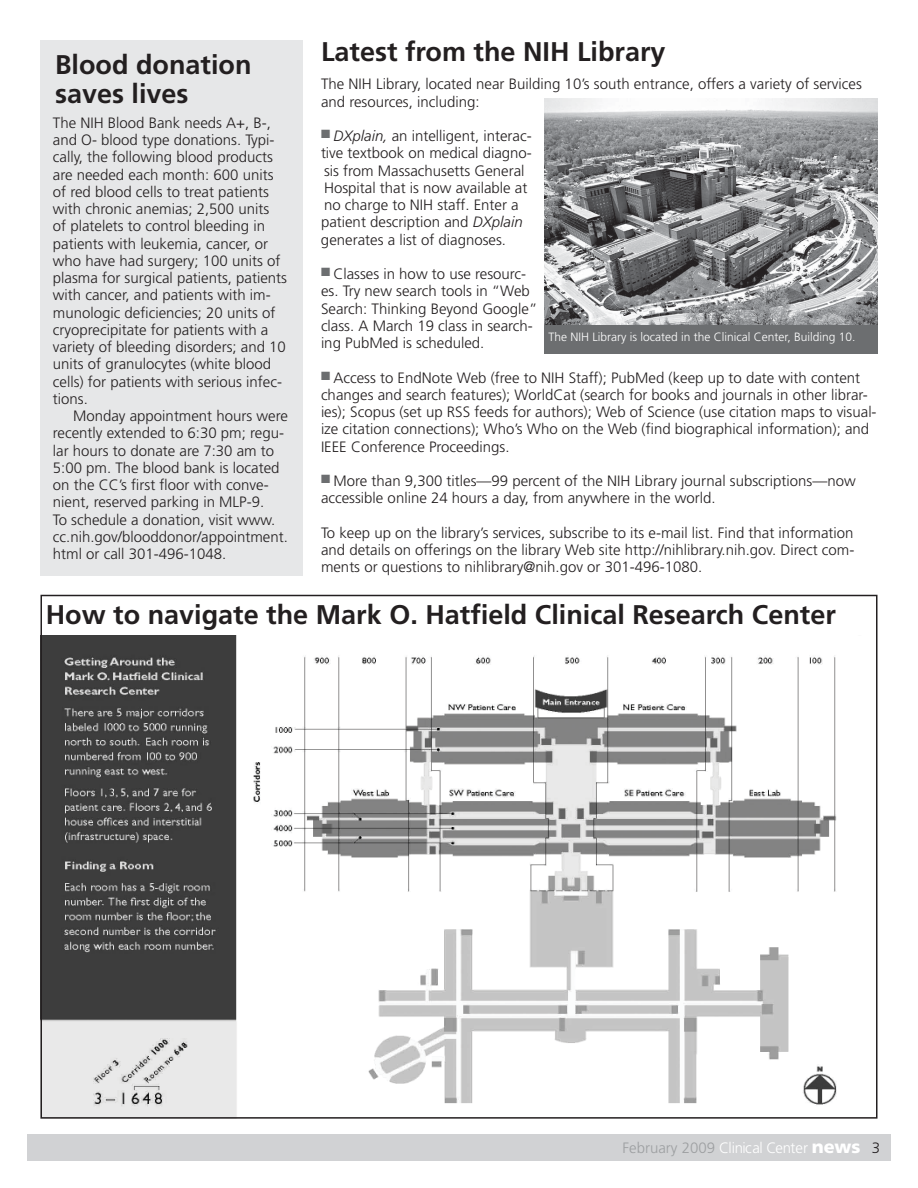
<style>
.page{position:relative;width:918px;height:1188px;background:#fff}
.page>*{position:absolute;margin:0;border:0;box-sizing:border-box;transform-origin:0 0}
.t1{font:700 27px/28.5px "Frutiger LT Std";color:#231f20}
.t2{font:300 15px/17.2px "Frutiger LT Std";color:#231f20}
.t3{font:300 15px "Frutiger LT Std";color:#fff}
.t4{font:300 12px "Frutiger LT Std";color:#fff}
.s1{font-style:italic}
.s2{color:#9d9fa1}
.s3{font-weight:900;font-size:18px}
.s4{color:#231f20}
</style>
<div class="page">
<div style="left:27px;top:1134px;width:864px;height:27px;background:#d1d2d4"></div>
<img style="left:545px;top:98px;width:332px;height:228px">
<div style="left:544px;top:326px;width:334px;height:28px;background:#6c6e70"></div>
<div style="left:40px;top:40px;width:263px;height:536px;background:#e6e7e8"></div>
<img style="left:43px;top:636px;width:794px;height:480px">
<h1 class="t1" style="left:321px;top:38px;width:346px">Latest from the NIH Library</h1>
<h1 class="t1" style="left:55px;top:52px;width:198px">Blood donation saves lives</h1>
<p class="t2" style="left:321px;top:76px;width:542px">The NIH Library, located near Building 10’s south entrance, offers a variety of services and resources, including:</p>
<p class="t2" style="left:321px;top:128px;width:212px"><sup>■</sup> <span class="s1">DXplain,</span> an intelligent, interac&shy;tive textbook on medical diagno&shy;sis from Massachusetts General<br>Hospital that is now available at no charge to NIH staff. Enter a patient description and <span class="s1">DXplain </span>generates a list of diagnoses.</p>
<p class="t2" style="left:321px;top:266px;width:218px"><sup>■</sup> Classes in how to use resourc&shy;es. Try new search tools in “Web<br>Search: Thinking Beyond Google” class. A March 19 class in search&shy;ing PubMed is scheduled.</p>
<p class="t2" style="left:321px;top:369px;width:557px"><sup>■</sup> Access to EndNote Web (free to NIH Staff); PubMed (keep up to date with content changes and search features); WorldCat (search for books and journals in other librar&shy;ies); Scopus (set up RSS feeds for authors); Web of Science (use citation maps to visual&shy;ize citation connections); Who’s Who on the Web (find biographical information); and IEEE Conference Proceedings.</p>
<p class="t2" style="left:321px;top:473px;width:536px"><sup>■</sup> More than 9,300 titles—99 percent of the NIH Library journal subscriptions—now accessible online 24 hours a day, from anywhere in the world.</p>
<p class="t2" style="left:321px;top:525px;width:535px;text-align:justify">To keep up on the library’s services, subscribe to its e-mail list. Find that information and details on offerings on the library Web site http://nihlibrary.nih.gov. Direct com&shy;ments or questions to nihlibrary@nih.gov or 301-496-1080.</p>
<h1 class="t1" style="left:46px;top:602px;width:792px">How to navigate the Mark O. Hatfield Clinical Research Center</h1>
<p class="t2" style="left:53px;top:115px;width:236px">The NIH Blood Bank needs A+, B-, and O- blood type donations. Typi&shy;cally, the following blood products are needed each month: 600 units of red blood cells to treat patients with chronic anemias; 2,500 units<br>of platelets to control bleeding in patients with leukemia, cancer, or who have had surgery; 100 units of plasma for surgical patients, patients with cancer, and patients with im&shy;munologic deficiencies; 20 units of cryoprecipitate for patients with a variety of bleeding disorders; and 10 units of granulocytes (white blood cells) for patients with serious infec&shy;tions.</p>
<p class="t2" style="left:53px;top:408px;width:237px;text-indent:20px">Monday appointment hours were recently extended to 6:30 pm; regu&shy;lar hours to donate are 7:30 am to 5:00 pm. The blood bank is located on the CC’s first floor with conve&shy;nient, reserved parking in MLP-9.<br>To schedule a donation, visit www. cc.nih.gov/blooddonor/appointment. html or call 301-496-1048.</p>
<p class="t4" style="left:548px;top:332px;width:308px">The NIH Library is located in the Clinical Center, Building 10.</p>
<p class="t3" style="left:623px;top:1141px;width:259px"><span class="s2">February 2009</span> Clinical Center <span class="s3">news</span> <span class="s4">3</span></p>
</div>
